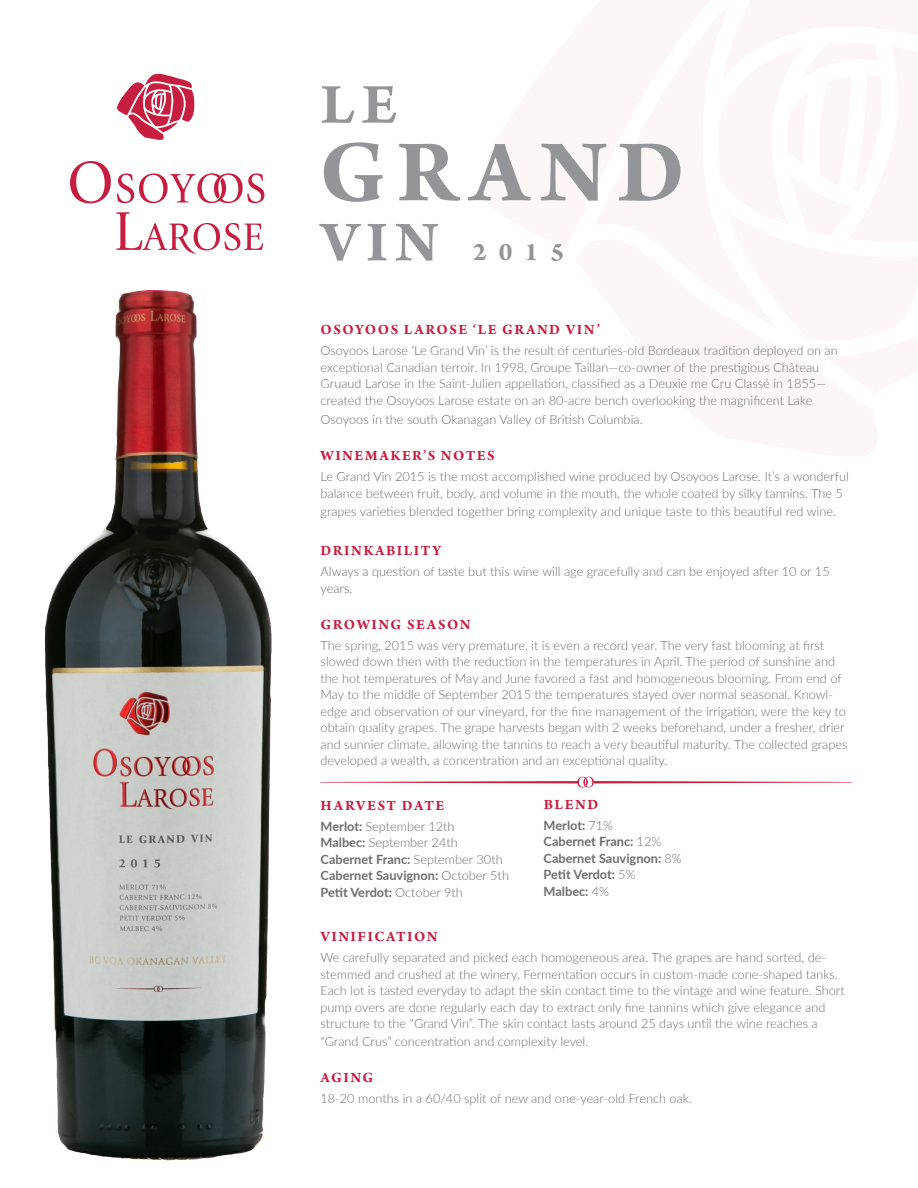
<style>
.page{position:relative;width:918px;height:1188px;background:#fff}
.page>*{position:absolute;margin:0;border:0;box-sizing:border-box;transform-origin:0 0}
.t1{font:700 93px "Arno Pro";letter-spacing:.12em;color:#939598}
.t2{font:700 60px "Arno Pro";color:#939598}
.t3{font:700 27px "Arno Pro";color:#939598}
.t4{font:700 15px "Arno Pro";letter-spacing:.1em;color:#c71e3f}
.t5{font:300 12.75px/16.5px "Lato";color:#6c6d70}
.t6{font:700 12.75px "Lato";color:#6c6d70}
.s1{font-weight:700}
.s2{font-weight:300}
.s3{font-size:12px;color:#fff}
</style>
<div class="page">
<img style="left:44px;top:290px;width:228px;height:871px">
<svg style="left:70px;top:161px;width:41px;height:42px"></svg>
<svg style="left:117px;top:173px;width:147px;height:30px"></svg>
<svg style="left:116px;top:212px;width:147px;height:42px"></svg>
<svg style="left:117px;top:74px;width:77px;height:66px"></svg>
<svg style="left:320px;top:777px;width:531px;height:11px"></svg>
<p class="t2" style="left:321px;top:70px;width:78px">LE</p>
<p class="t1" style="left:319px;top:118px;width:368px">GRAND</p>
<p class="t2" style="left:321px;top:207px;width:119px">VIN</p>
<p class="t3" style="left:473px;top:236px;width:93px">2015</p>
<p class="t4" style="left:321px;top:321px;width:281px">OSOYOOS LAROSE ‘LE GRAND VIN’</p>
<p class="t5" style="left:321px;top:342px;width:519px">Osoyoos Larose ‘Le Grand Vin’ is the result of centuries-old Bordeaux tradition deployed on an exceptional Canadian terroir. In 1998, Groupe Taillan—co-owner of the prestigious Château</p>
<p class="t5" style="left:321px;top:375px;width:507px">Gruaud Larose in the Saint-Julien appellation, classified as a Deuxie me Cru Classé in 1855—</p>
<p class="t5" style="left:321px;top:391px;width:493px">created the Osoyoos Larose estate on an 80-acre bench overlooking the magnificent Lake</p>
<p class="t5" style="left:321px;top:411px;width:324px">Osoyoos in the south Okanagan Valley of British Columbia.</p>
<p class="t4" style="left:321px;top:447px;width:176px">WINEMAKER’S NOTES</p>
<p class="t5" style="left:321px;top:468px;width:530px">Le Grand Vin 2015 is the most accomplished wine produced by Osoyoos Larose. It’s a wonderful balance between fruit, body, and volume in the mouth, the whole coated by silky tannins. The 5</p>
<p class="t5" style="left:321px;top:502px;width:517px">grapes varieties blended together bring complexity and unique taste to this beautiful red wine.</p>
<p class="t4" style="left:321px;top:542px;width:122px">DRINKABILITY</p>
<p class="t5" style="left:321px;top:563px;width:511px">Always a question of taste but this wine will age gracefully and can be enjoyed after 10 or 15 years.</p>
<p class="t4" style="left:321px;top:616px;width:152px">GROWING SEASON</p>
<p class="t5" style="left:321px;top:636px;width:528px">The spring, 2015 was very premature, it is even a record year. The very fast blooming at first slowed down then with the reduction in the temperatures in April. The period of sunshine and the hot temperatures of May and June favored a fast and homogeneous blooming. From end of May to the middle of September 2015 the temperatures stayed over normal seasonal. Knowl&shy;edge and observation of our vineyard, for the fine management of the irrigation, were the key to obtain quality grapes. The grape harvests began with 2 weeks beforehand, under a fresher, drier and sunnier climate, allowing the tannins to reach a very beautiful maturity. The collected grapes developed a wealth, a concentration and an exceptional quality.</p>
<p class="t4" style="left:321px;top:797px;width:125px">HARVEST DATE</p>
<p class="t5" style="left:321px;top:818px;width:136px"><span class="s1">Merlot:</span> September 12th</p>
<p class="t5" style="left:321px;top:834px;width:139px"><span class="s1">Malbec:</span> September 24th</p>
<p class="t6" style="left:321px;top:850px;width:184px">Cabernet Franc: <span class="s2">September 30th</span></p>
<p class="t6" style="left:321px;top:866px;width:190px">Cabernet Sauvignon: <span class="s2">October 5th</span></p>
<p class="t6" style="left:321px;top:883px;width:144px">Petit Verdot: <span class="s2">October 9th</span></p>
<p class="t4" style="left:544px;top:796px;width:56px">BLEND</p>
<p class="t6" style="left:544px;top:816px;width:71px">Merlot: <span class="s2">71%</span></p>
<p class="t6" style="left:544px;top:832px;width:119px">Cabernet Franc: <span class="s2">12%</span></p>
<p class="t6" style="left:544px;top:849px;width:140px">Cabernet Sauvignon: <span class="s2">8%</span></p>
<p class="t6" style="left:544px;top:865px;width:94px">Petit Verdot: <span class="s2">5%</span></p>
<p class="t6" style="left:544px;top:882px;width:67px">Malbec: <span class="s2">4%</span></p>
<p class="t4" style="left:320px;top:928px;width:119px">VINIFICATION</p>
<p class="t5" style="left:320px;top:949px;width:526px">We carefully separated and picked each homogeneous area. The grapes are hand sorted, de&shy;stemmed and crushed at the winery. Fermentation occurs in custom-made cone-shaped tanks.<br>Each lot is tasted everyday to adapt the skin contact time to the vintage and wine feature. Short pump overs are done regularly each day to extract only fine tannins which give elegance and structure to the “Grand Vin”. The skin contact lasts around 25 days until the wine reaches a</p>
<p class="t5" style="left:320px;top:1033px;width:270px">“Grand Crus” concentration and complexity level.</p>
<p class="t4" style="left:320px;top:1069px;width:54px">AGING</p>
<p class="t5" style="left:320px;top:1090px;width:433px">18-20 months in a 60/40 split of new and one-year-old French oak. <span class="s3">French oak</span></p>
</div>
